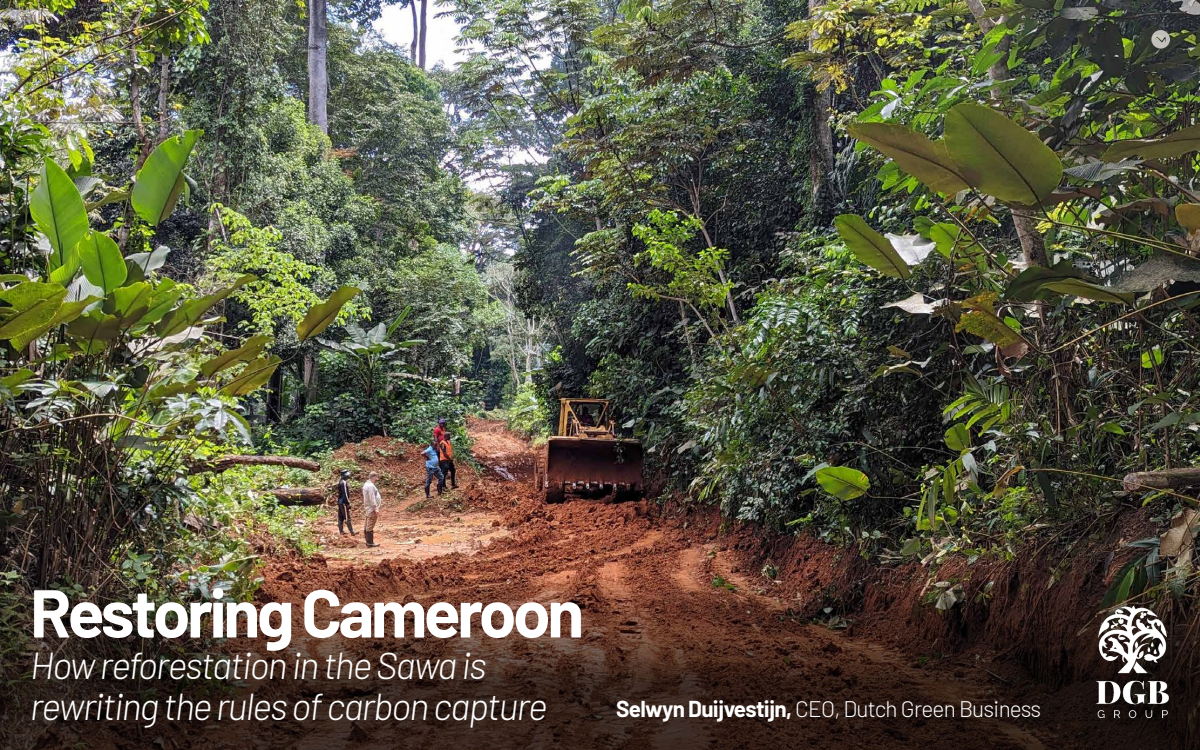
<style>
.page{position:relative;width:1200px;height:750px;background:#fff}
.page>*{position:absolute;margin:0;border:0;box-sizing:border-box;transform-origin:0 0}
.t1{font:700 67.5px "Barlow";letter-spacing:-.05em;color:#fff}
.t2{font:italic 300 37.5px/41.2px "Barlow";letter-spacing:-.04em;color:#fff}
.t3{font:300 22.5px "Barlow";letter-spacing:-.03em;color:#fff}
.s1{font-weight:700}
</style>
<div class="page">
<img style="left:0;top:0;width:1200px;height:536px">
<img style="left:0;top:536px;width:1200px;height:214px">
<svg style="left:1151px;top:30px;width:19px;height:19px"></svg>
<img style="left:1076px;top:607px;width:103px;height:124px">
<h1 class="t1" style="left:30px;top:563px;width:556px">Restoring Cameroon</h1>
<p class="t2" style="left:30px;top:642px;width:519px">How reforestation in the Sawa is rewriting the rules of carbon capture</p>
<p class="t3" style="left:616px;top:693px;width:427px"><span class="s1">Selwyn Duijvestijn,</span> CEO, Dutch Green Business</p>
</div>
